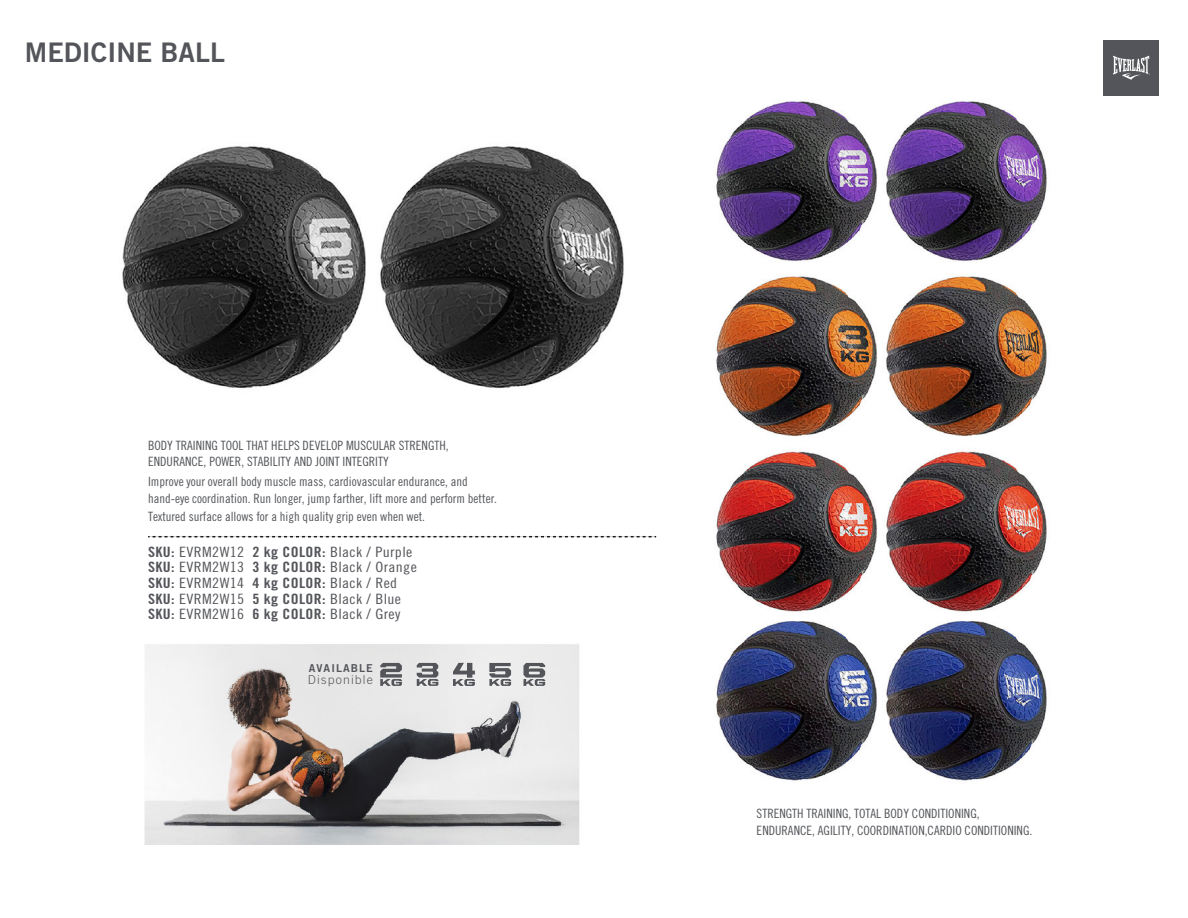
<style>
.page{position:relative;width:1188px;height:918px;background:#fff}
.page>*{position:absolute;margin:0;border:0;box-sizing:border-box;transform-origin:0 0}
.t1{font:27px "Trade Gothic LT Std Bd 2";color:#54555a}
.t2{font:14.25px/15.8px "Trade Gothic LT Std Cn 18";letter-spacing:.025em;color:#54555a;scale:1.11 1}
.t3{font:12.9px/17.1px "Trade Gothic LT Std Cn 18";color:#54555a}
.t4{font:300 12.3px "Trade Gothic LT Std";letter-spacing:.1em;color:#54555a}
.t5{font:10.95px "Trade Gothic LT Std Bd 2";letter-spacing:.095em;color:#54555a}
.s1{font-family:"Trade Gothic Bold Cond Twenty"}
</style>
<div class="page">
<img style="left:122px;top:40px;width:1007px;height:805px">
<svg style="left:380px;top:663px;width:22px;height:23px"></svg>
<svg style="left:417px;top:663px;width:21px;height:23px"></svg>
<svg style="left:489px;top:663px;width:22px;height:23px"></svg>
<svg style="left:453px;top:663px;width:22px;height:23px"></svg>
<svg style="left:523px;top:663px;width:22px;height:23px"></svg>
<svg style="left:148px;top:536px;width:508px;height:1px"></svg>
<div style="left:1104px;top:40px;width:55px;height:55px;background:#54555a"></div>
<svg style="left:1113px;top:56px;width:37px;height:24px"></svg>
<h1 class="t1" style="left:25px;top:36px;width:202px">MEDICINE BALL</h1>
<p class="t3" style="left:148px;top:437px;width:302px;line-height:16.4px">BODY TRAINING TOOL THAT HELPS DEVELOP MUSCULAR STRENGTH,<br>ENDURANCE, POWER, STABILITY AND JOINT INTEGRITY</p>
<p class="t3" style="left:148px;top:473px;width:351px">Improve your overall body muscle mass, cardiovascular endurance, and hand-eye coordination. Run longer, jump farther, lift more and perform better.<br>Textured surface allows for a high quality grip even when wet.</p>
<p class="t2" style="left:148px;top:543px;width:244px"><span class="s1">SKU:</span> EVRM2W12 <span class="s1">2 kg COLOR:</span> Black / Purple <span class="s1">SKU:</span> EVRM2W13 <span class="s1">3 kg COLOR:</span> Black / Orange <span class="s1">SKU:</span> EVRM2W14 <span class="s1">4 kg COLOR:</span> Black / Red <span class="s1">SKU:</span> EVRM2W15 <span class="s1">5 kg COLOR:</span> Black / Blue <span class="s1">SKU:</span> EVRM2W16 <span class="s1">6 kg COLOR:</span> Black / Grey</p>
<p class="t5" style="left:309px;top:661px;width:66px">AVAILABLE</p>
<p class="t4" style="left:308px;top:672px;width:67px">Disponible</p>
<p class="t3" style="left:757px;top:805px;width:277px">STRENGTH TRAINING, TOTAL BODY CONDITIONING,<br>ENDURANCE, AGILITY, COORDINATION,CARDIO CONDITIONING.</p>
</div>
